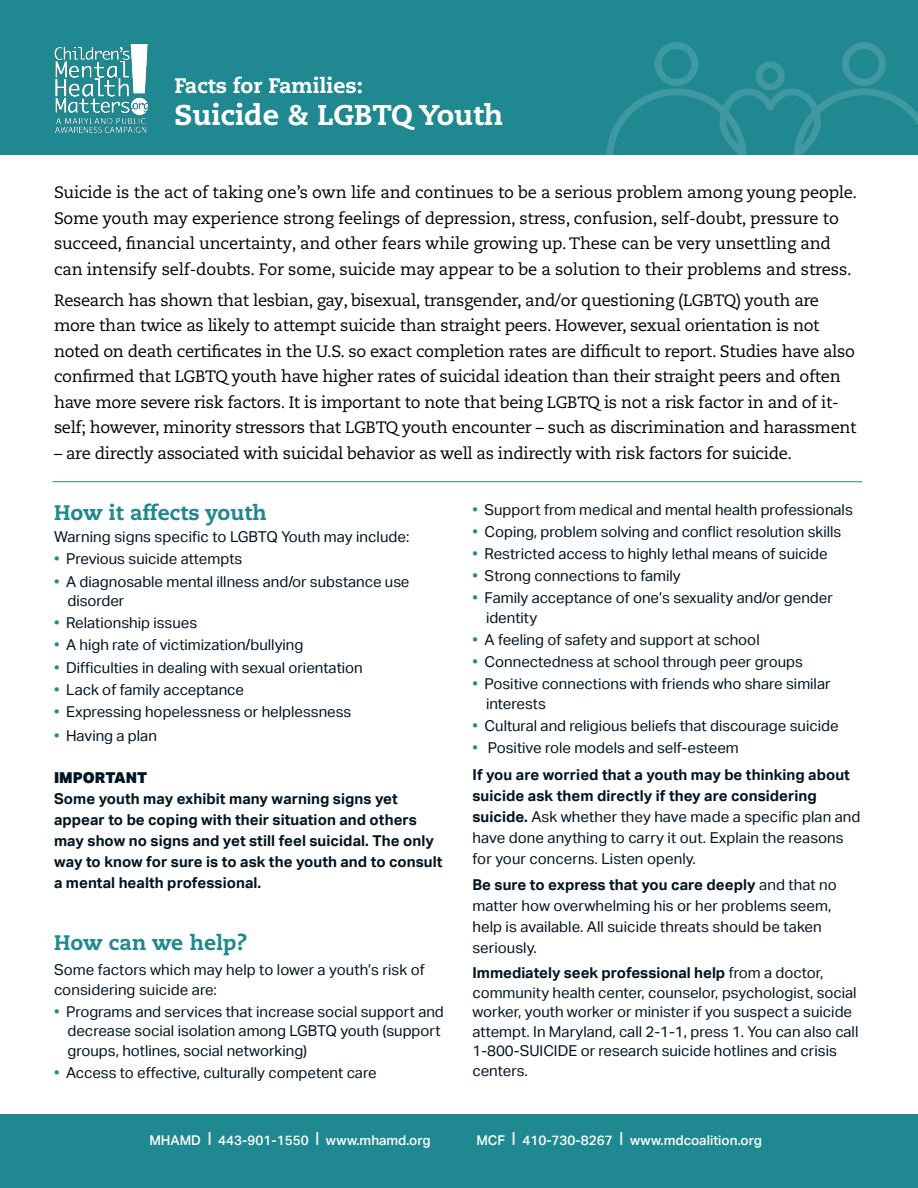
<style>
.page{position:relative;width:918px;height:1188px;background:#fff}
.page>*{position:absolute;margin:0;border:0;box-sizing:border-box;transform-origin:0 0}
.t1{font:800 28.5px "Caecilia LT Pro 85";color:#fff}
.t2{font:800 21px "Caecilia LT Pro 85";letter-spacing:.005em;color:#1f8890}
.t3{font:700 21px "Caecilia LT Pro 75";color:#fff}
.t4{font:800 21px "Caecilia LT Pro 85";color:#fff}
.t5{font:16.5px/25.5px "Caecilia LT Pro 55 Roman";letter-spacing:-.02em;color:#000}
.t6{font:15px/19.5px "Aktiv Grotesk";color:#001421}
.t7{font:700 15px/21px "Aktiv Grotesk";letter-spacing:.005em;color:#001421}
.t8{font:900 15px "Aktiv Grotesk";letter-spacing:.005em;color:#001421}
.t9{font:500 13.5px "Aktiv Grotesk";color:#fff}
.s1{color:#1f8890}
.s2{font-weight:400;color:#1f8890}
.s3{font-weight:400}
.s4{font-weight:700}
.s5{font-size:15px}
</style>
<div class="page">
<div style="left:0;top:1115px;width:918px;height:73px;background:#1f8890"></div>
<hr style="left:52px;top:481px;width:810px;height:1px;background:#1f8890">
<div style="left:0;top:0;width:918px;height:154px;background:#1f8890"></div>
<svg style="left:606px;top:42px;width:312px;height:113px"></svg>
<img style="left:54px;top:44px;width:94px;height:89px">
<h2 class="t3" style="left:168px;top:60px;width:187px">Facts for Families:</h2>
<h2 class="t4" style="left:174px;top:72px;width:190px">Facts for Families:</h2>
<h1 class="t1" style="left:174px;top:95px;width:330px">Suicide &amp; LGBTQ Youth</h1>
<p class="t5" style="left:54px;top:180px;width:805px">Suicide is the act of taking one’s own life and continues to be a serious problem among young people.<br>Some youth may experience strong feelings of depression, stress, confusion, self-doubt, pressure to succeed, financial uncertainty, and other fears while growing up. These can be very unsettling and can intensify self-doubts. For some, suicide may appear to be a solution to their problems and stress.</p>
<p class="t5" style="left:54px;top:287px;width:804px">Research has shown that lesbian, gay, bisexual, transgender, and/or questioning (LGBTQ) youth are more than twice as likely to attempt suicide than straight peers. However, sexual orientation is not noted on death certificates in the U.S. so exact completion rates are difficult to report. Studies have also confirmed that LGBTQ youth have higher rates of suicidal ideation than their straight peers and often have more severe risk factors. It is important to note that being LGBTQ is not a risk factor in and of it&shy;self; however, minority stressors that LGBTQ youth encounter – such as discrimination and harassment</p>
<p class="t5" style="left:54px;top:440px;width:739px">– are directly associated with suicidal behavior as well as indirectly with risk factors for suicide.</p>
<h2 class="t2" style="left:54px;top:498px;width:214px">How it affects youth</h2>
<p class="t6" style="left:54px;top:527px;width:357px">Warning signs specific to LGBTQ Youth may include:</p>
<p class="t6" style="left:54px;top:549px;width:190px"><span class="s1">•</span> Previous suicide attempts</p>
<p class="t6" style="left:68px;top:572px;width:344px;text-indent:-14px"><span class="s1">•</span> A diagnosable mental illness and/or substance use disorder</p>
<p class="t6" style="left:54px;top:613px;width:145px"><span class="s1">•</span> Relationship issues</p>
<p class="t6" style="left:54px;top:636px;width:251px"><span class="s1">•</span> A high rate of victimization/bullying</p>
<p class="t6" style="left:54px;top:658px;width:310px"><span class="s1">•</span> Difficulties in dealing with sexual orientation</p>
<p class="t6" style="left:54px;top:680px;width:192px"><span class="s1">•</span> Lack of family acceptance</p>
<p class="t6" style="left:54px;top:702px;width:299px"><span class="s1">•</span> Expressing hopelessness or helplessness</p>
<p class="t6" style="left:54px;top:726px;width:104px"><span class="s1">•</span> Having a plan</p>
<p class="t8" style="left:54px;top:768px;width:95px">IMPORTANT</p>
<p class="t7" style="left:54px;top:789px;width:390px">Some youth may exhibit many warning signs yet appear to be coping with their situation and others may show no signs and yet still feel suicidal. The only way to know for sure is to ask the youth and to consult a mental health professional.</p>
<h2 class="t2" style="left:54px;top:928px;width:194px">How can we help?</h2>
<p class="t6" style="left:54px;top:960px;width:372px">Some factors which may help to lower a youth’s risk of considering suicide are:</p>
<p class="t6" style="left:68px;top:1002px;width:378px;text-indent:-14px"><span class="s1">•</span> Programs and services that increase social support and decrease social isolation among LGBTQ youth (support groups, hotlines, social networking)</p>
<p class="t6" style="left:54px;top:1063px;width:324px"><span class="s1">•</span> Access to effective, culturally competent care</p>
<p class="t6" style="left:472px;top:500px;width:382px"><span class="s1">•</span> Support from medical and mental health professionals</p>
<p class="t6" style="left:472px;top:522px;width:370px"><span class="s1">•</span> Coping, problem solving and conflict resolution skills</p>
<p class="t6" style="left:472px;top:544px;width:357px"><span class="s1">•</span> Restricted access to highly lethal means of suicide</p>
<p class="t6" style="left:472px;top:566px;width:210px"><span class="s1">•</span> Strong connections to family</p>
<p class="t6" style="left:486px;top:588px;width:348px;text-indent:-14px"><span class="s1">•</span> Family acceptance of one’s sexuality and/or gender identity</p>
<p class="t6" style="left:472px;top:630px;width:289px"><span class="s1">•</span> A feeling of safety and support at school</p>
<p class="t6" style="left:472px;top:652px;width:332px"><span class="s1">•</span> Connectedness at school through peer groups</p>
<p class="t6" style="left:486px;top:675px;width:346px;text-indent:-14px"><span class="s1">•</span> Positive connections with friends who share similar interests</p>
<p class="t6" style="left:472px;top:716px;width:368px"><span class="s1">•</span> Cultural and religious beliefs that discourage suicide</p>
<p class="t7" style="left:472px;top:735px;width:379px;line-height:26.4px"><span class="s2">•</span> <span class="s3">Positive role models and self-esteem<br></span>If you are worried that a youth may be thinking about</p>
<p class="t6" style="left:472px;top:785px;width:390px;line-height:21px"><span class="s4">suicide ask them directly if they are considering suicide.</span> Ask whether they have made a specific plan and have done anything to carry it out. Explain the reasons for your concerns. Listen openly.</p>
<p class="t6" style="left:472px;top:874px;width:366px;line-height:21px"><span class="s4">Be sure to express that you care deeply</span> and that no matter how overwhelming his or her problems seem, help is available. All suicide threats should be taken seriously.</p>
<p class="t6" style="left:472px;top:963px;width:387px"><span class="s4">Immediately seek professional help</span> from a doctor, community health center, counselor, psychologist, social worker, youth worker or minister if you suspect a suicide attempt. In Maryland, call 2-1-1, press 1. You can also call 1-800-SUICIDE or research suicide hotlines and crisis centers.</p>
<p class="t9" style="left:149px;top:1132px;width:283px">MHAMD <span class="s5">|</span> 443-901-1550 <span class="s5">|</span> www.mhamd.org</p>
<p class="t9" style="left:476px;top:1132px;width:287px">MCF <span class="s5">|</span> 410-730-8267 <span class="s5">|</span> www.mdcoalition.org</p>
</div>
